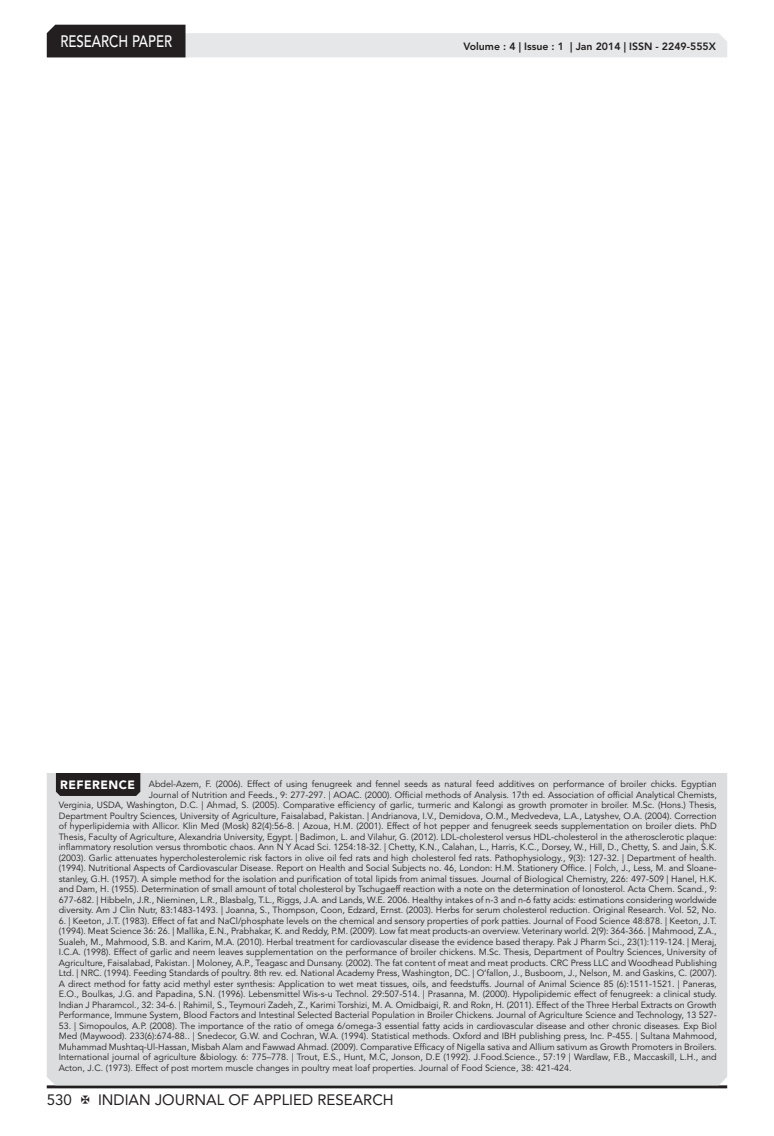
<style>
.page{position:relative;width:774px;height:1136px;background:#fff}
.page>*{position:absolute;margin:0;border:0;box-sizing:border-box;transform-origin:0 0}
.t1{font:500 16.5px "Avenir LT Std";color:#fff;scale:.8 1}
.t2{font:15px "Avenir LT Std";color:#231f20}
.t3{font:900 12px "Avenir LT Std";letter-spacing:.04em;color:#fff}
.t4{font:800 10.5px "Avenir LT Std";color:#231f20}
.Reference{font:9px/10.5px "Avenir LT Std";color:#231f20;text-align:justify}
</style>
<div class="page">
<hr style="left:47px;top:1085px;width:680px;height:3px;background:#231f20">
<svg style="left:47px;top:25px;width:680px;height:32px"></svg>
<div style="left:47px;top:773px;width:680px;height:312px;background:#dcdddf"></div>
<div style="left:56px;top:773px;width:84px;height:22px;background:#231f20"></div>
<h1 class="t1" style="left:60px;top:32px;width:141px">RESEARCH PAPER</h1>
<p class="t4" style="left:463px;top:41px;width:254px">Volume : 4 | Issue : 1 | Jan 2014 | ISSN - 2249-555X</p>
<p class="Reference" style="left:59px;top:778px;width:660px;text-align:right">Abdel-Azem, F. (2006). Effect of using fenugreek and fennel seeds as natural feed additives on performance of broiler chicks. Egyptian<br>Journal of Nutrition and Feeds., 9: 277-297. | AOAC. (2000). Official methods of Analysis. 17th ed. Association of official Analytical Chemists,<br>Verginia, USDA, Washington, D.C. | Ahmad, S. (2005). Comparative efficiency of garlic, turmeric and Kalongi as growth promoter in broiler. M.Sc. (Hons.) Thesis, Department Poultry Sciences, University of Agriculture, Faisalabad, Pakistan. | Andrianova, I.V., Demidova, O.M., Medvedeva, L.A., Latyshev, O.A. (2004). Correction of hyperlipidemia with Allicor. Klin Med (Mosk) 82(4):56-8. | Azoua, H.M. (2001). Effect of hot pepper and fenugreek seeds supplementation on broiler diets. PhD Thesis, Faculty of Agriculture, Alexandria University, Egypt. | Badimon, L. and Vilahur, G. (2012). LDL-cholesterol versus HDL-cholesterol in the atherosclerotic plaque: inflammatory resolution versus thrombotic chaos. Ann N Y Acad Sci. 1254:18-32. | Chetty, K.N., Calahan, L., Harris, K.C., Dorsey, W., Hill, D., Chetty, S. and Jain, S.K. (2003). Garlic attenuates hypercholesterolemic risk factors in olive oil fed rats and high cholesterol fed rats. Pathophysiology., 9(3): 127-32. | Department of health. (1994). Nutritional Aspects of Cardiovascular Disease. Report on Health and Social Subjects no. 46, London: H.M. Stationery Office. | Folch, J., Less, M. and Sloane&shy;stanley, G.H. (1957). A simple method for the isolation and purification of total lipids from animal tissues. Journal of Biological Chemistry, 226: 497-509 | Hanel, H.K. and Dam, H. (1955). Determination of small amount of total cholesterol by Tschugaeff reaction with a note on the determination of Ionosterol. Acta Chem. Scand., 9:<br>677-682. | Hibbeln, J.R., Nieminen, L.R., Blasbalg, T.L., Riggs, J.A. and Lands, W.E. 2006. Healthy intakes of n-3 and n-6 fatty acids: estimations considering worldwide diversity. Am J Clin Nutr, 83:1483-1493. | Joanna, S., Thompson, Coon, Edzard, Ernst. (2003). Herbs for serum cholesterol reduction. Original Research. Vol. 52, No.</p>
<p class="Reference" style="left:59px;top:915px;width:660px">6. | Keeton, J.T. (1983). Effect of fat and NaCl/phosphate levels on the chemical and sensory properties of pork patties. Journal of Food Science 48:878. | Keeton, J.T. (1994). Meat Science 36: 26. | Mallika, E.N., Prabhakar, K. and Reddy, P.M. (2009). Low fat meat products-an overview. Veterinary world. 2(9): 364-366. | Mahmood, Z.A., Sualeh, M., Mahmood, S.B. and Karim, M.A. (2010). Herbal treatment for cardiovascular disease the evidence based therapy. Pak J Pharm Sci., 23(1):119-124. | Meraj, I.C.A. (1998). Effect of garlic and neem leaves supplementation on the performance of broiler chickens. M.Sc. Thesis, Department of Poultry Sciences, University of Agriculture, Faisalabad, Pakistan. | Moloney, A.P., Teagasc and Dunsany. (2002). The fat content of meat and meat products. CRC Press LLC and Woodhead Publishing Ltd. | NRC. (1994). Feeding Standards of poultry. 8th rev. ed. National Academy Press, Washington, DC. | O’fallon, J., Busboom, J., Nelson, M. and Gaskins, C. (2007).<br>A direct method for fatty acid methyl ester synthesis: Application to wet meat tissues, oils, and feedstuffs. Journal of Animal Science 85 (6):1511-1521. | Paneras, E.O., Boulkas, J.G. and Papadina, S.N. (1996). Lebensmittel Wis-s-u Technol. 29:507-514. | Prasanna, M. (2000). Hypolipidemic effect of fenugreek: a clinical study.<br>Indian J Pharamcol., 32: 34-6. | Rahimil, S., Teymouri Zadeh, Z., Karimi Torshizi, M. A. Omidbaigi, R. and Rokn, H. (2011). Effect of the Three Herbal Extracts on Growth Performance, Immune System, Blood Factors and Intestinal Selected Bacterial Population in Broiler Chickens. Journal of Agriculture Science and Technology, 13 527-</p>
<p class="Reference" style="left:59px;top:1020px;width:660px">53. | Simopoulos, A.P. (2008). The importance of the ratio of omega 6/omega-3 essential fatty acids in cardiovascular disease and other chronic diseases. Exp Biol Med (Maywood). 233(6):674-88.. | Snedecor, G.W. and Cochran, W.A. (1994). Statistical methods. Oxford and IBH publishing press, Inc. P-455. | Sultana Mahmood, Muhammad Mushtaq-Ul-Hassan, Misbah Alam and Fawwad Ahmad. (2009). Comparative Efficacy of Nigella sativa and Allium sativum as Growth Promoters in Broilers.<br>International journal of agriculture &amp;biology. 6: 775–778. | Trout, E.S., Hunt, M.C, Jonson, D.E (1992). J.Food.Science., 57:19 | Wardlaw, F.B., Maccaskill, L.H., and Acton, J.C. (1973). Effect of post mortem muscle changes in poultry meat loaf properties. Journal of Food Science, 38: 421-424.</p>
<p class="t3" style="left:60px;top:777px;width:76px">REFERENCE</p>
<h2 class="t2" style="left:47px;top:1090px;width:27px">530</h2>
<h2 class="t2" style="left:98px;top:1090px;width:297px">INDIAN JOURNAL OF APPLIED RESEARCH</h2>
</div>
